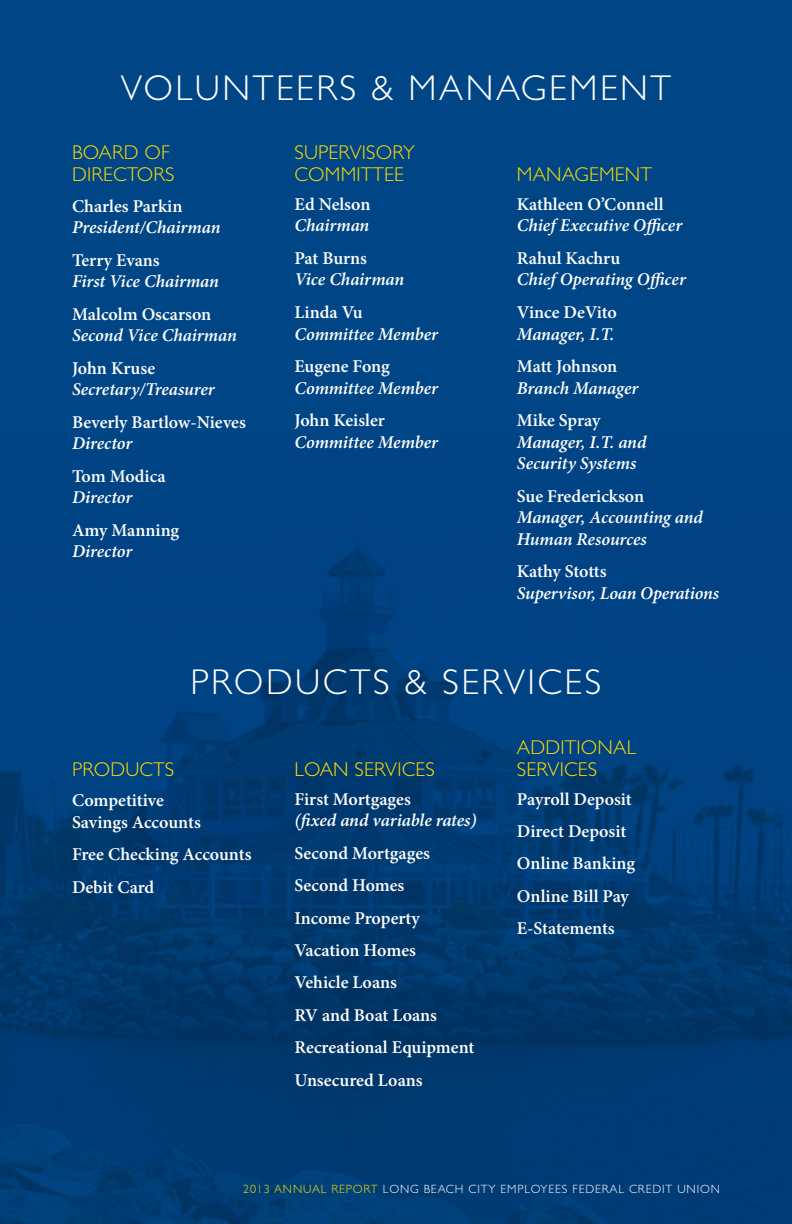
<style>
.page{position:relative;width:792px;height:1224px;background:#004687}
.page>*{position:absolute;margin:0;border:0;box-sizing:border-box;transform-origin:0 0}
.t1{font:300 36px "Gill Sans";letter-spacing:.07em;color:#fff}
.t2{font:300 20px/21.6px "Gill Sans";letter-spacing:.01em;color:#fd0}
.t3{font:600 18px/32.4px "Minion Pro";color:#fff}
.t4{font:italic 600 18px/21.6px "Minion Pro";letter-spacing:-.005em;color:#fff}
.t5{font:300 12px "Gill Sans";letter-spacing:.07em;color:#fff}
.s1{color:#fd0}
</style>
<div class="page">
<img style="left:0;top:543px;width:792px;height:681px">
<h2 class="t1" style="left:121px;top:67px;width:552px">VOLUNTEERS &amp; MANAGEMENT</h2>
<p class="t2" style="left:72px;top:142px;width:104px">BOARD OF<br>DIRECTORS</p>
<p class="t3" style="left:72px;top:190px;width:112px">Charles Parkin</p>
<p class="t4" style="left:72px;top:217px;width:150px">President/Chairman</p>
<p class="t3" style="left:72px;top:244px;width:89px">Terry Evans</p>
<p class="t4" style="left:72px;top:271px;width:149px">First Vice Chairman</p>
<p class="t3" style="left:72px;top:298px;width:141px">Malcolm Oscarson</p>
<p class="t4" style="left:72px;top:325px;width:166px">Second Vice Chairman</p>
<p class="t3" style="left:72px;top:352px;width:85px">John Kruse</p>
<p class="t4" style="left:72px;top:379px;width:144px">Secretary/Treasurer</p>
<p class="t3" style="left:72px;top:406px;width:175px">Beverly Bartlow-Nieves</p>
<p class="t4" style="left:72px;top:433px;width:62px">Director</p>
<p class="t3" style="left:72px;top:460px;width:95px">Tom Modica</p>
<p class="t4" style="left:72px;top:487px;width:62px">Director</p>
<p class="t3" style="left:72px;top:514px;width:109px">Amy Manning</p>
<p class="t4" style="left:72px;top:541px;width:62px">Director</p>
<p class="t2" style="left:294px;top:142px;width:122px">SUPERVISORY<br>COMMITTEE</p>
<p class="t3" style="left:294px;top:188px;width:77px">Ed Nelson</p>
<p class="t4" style="left:294px;top:216px;width:76px">Chairman</p>
<p class="t3" style="left:294px;top:242px;width:74px">Pat Burns</p>
<p class="t4" style="left:294px;top:270px;width:111px">Vice Chairman</p>
<p class="t3" style="left:294px;top:296px;width:70px">Linda Vu</p>
<p class="t4" style="left:294px;top:324px;width:145px">Committee Member</p>
<p class="t3" style="left:294px;top:350px;width:97px">Eugene Fong</p>
<p class="t4" style="left:294px;top:378px;width:145px">Committee Member</p>
<p class="t3" style="left:294px;top:404px;width:92px">John Keisler</p>
<p class="t4" style="left:294px;top:432px;width:145px">Committee Member</p>
<p class="t2" style="left:517px;top:164px;width:137px">MANAGEMENT</p>
<p class="t3" style="left:517px;top:188px;width:148px">Kathleen O’Connell</p>
<p class="t4" style="left:517px;top:216px;width:167px">ChiefExecutive Ofcer</p>
<p class="t3" style="left:517px;top:242px;width:105px">Rahul Kachru</p>
<p class="t4" style="left:517px;top:270px;width:171px">ChiefOperating Ofcer</p>
<p class="t3" style="left:517px;top:296px;width:102px">Vince DeVito</p>
<p class="t4" style="left:517px;top:324px;width:99px">Manager, I.T.</p>
<p class="t3" style="left:517px;top:350px;width:102px">Matt Johnson</p>
<p class="t4" style="left:517px;top:378px;width:123px">Branch Manager</p>
<p class="t3" style="left:517px;top:404px;width:85px">Mike Spray</p>
<p class="t4" style="left:517px;top:432px;width:131px">Manager, I.T. and<br>Security Systems</p>
<p class="t3" style="left:517px;top:480px;width:129px">Sue Frederickson</p>
<p class="t4" style="left:517px;top:508px;width:187px">Manager, Accounting and<br>Human Resources</p>
<p class="t3" style="left:517px;top:555px;width:91px">Kathy Stotts</p>
<p class="t4" style="left:517px;top:583px;width:204px">Supervisor, Loan Operations</p>
<h2 class="t1" style="left:190px;top:662px;width:413px">PRODUCTS &amp; SERVICES</h2>
<p class="t2" style="left:72px;top:758px;width:104px">PRODUCTS</p>
<p class="t3" style="left:72px;top:790px;width:130px;line-height:21.6px">Competitive<br>Savings Accounts</p>
<p class="t3" style="left:72px;top:838px;width:181px">Free Checking Accounts<br>Debit Card</p>
<p class="t2" style="left:294px;top:758px;width:142px">LOAN SERVICES</p>
<p class="t3" style="left:294px;top:782px;width:118px">First Mortgages</p>
<p class="t4" style="left:294px;top:810px;width:184px">(fxed and variable rates)</p>
<p class="t3" style="left:294px;top:837px;width:181px">Second Mortgages<br>Second Homes<br>Income Property<br>Vacation Homes<br>Vehicle Loans<br>RV and Boat Loans<br>Recreational Equipment<br>Unsecured Loans</p>
<p class="t2" style="left:517px;top:737px;width:121px">ADDITIONAL<br>SERVICES</p>
<p class="t3" style="left:517px;top:782px;width:120px">Payroll Deposit<br>Direct Deposit<br>Online Banking<br>Online Bill Pay<br>E-Statements</p>
<p class="t5" style="left:243px;top:1182px;width:478px"><span class="s1">2013 ANNUAL REPORT</span> LONG BEACH CITY EMPLOYEES FEDERAL CREDIT UNION</p>
</div>
